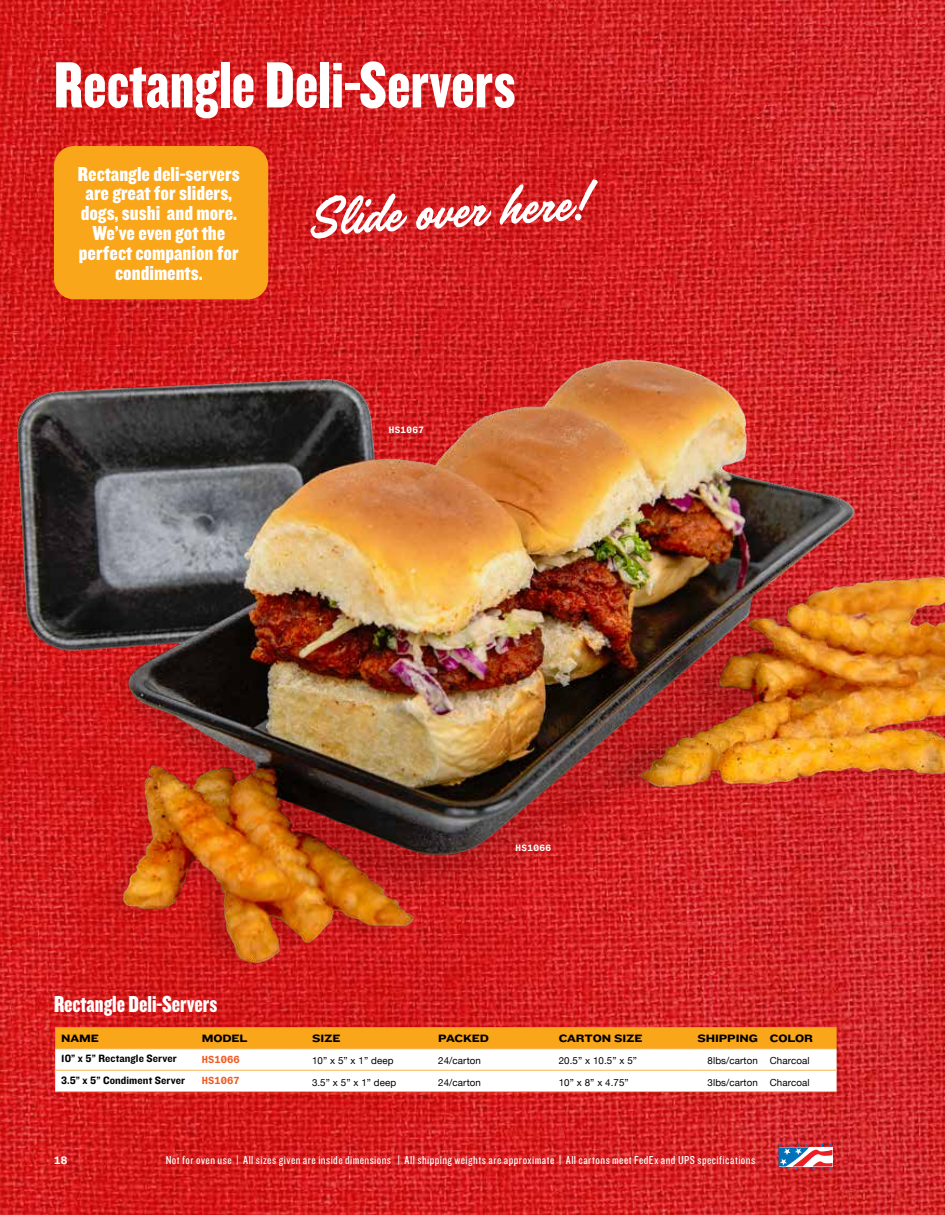
<style>
.page{position:relative;width:945px;height:1215px;background:#fff}
.page>*{position:absolute;margin:0;border:0;box-sizing:border-box;transform-origin:0 0}
.t1{font:67.8px "Knockout HTF69 Full Liteweight";color:#fff}
.t2{font:61.95px "Handelson One";color:#fff}
.t3{font:24px "Knockout HTF69 Full Liteweight";color:#fff}
.t4{font:21px/19.8px "Knockout HTF70 Full Welterwt";color:#fff;text-align:center}
.t5{font:12px "Knockout HTF29 Junior Liteweight";letter-spacing:.04em;color:#fff}
.t6{font:11.1px "Knockout HTF51 Middleweight";letter-spacing:.01em;color:#000}
.t7{font:11.1px "Knockout HTF53 Heviweight";letter-spacing:-.01em;color:#000}
.t8{font:700 10.5px "GT America Mono";color:#fff}
.t9{font:700 10.05px "GT America Mono";letter-spacing:.01em;color:#f15a22}
.t10{font:9.75px "Helvetica Neue";letter-spacing:.01em;color:#000}
.t11{font:700 9px "GT America Mono";letter-spacing:.04em;color:#fff}
</style>
<div class="page">
<img style="left:0;top:0;width:945px;height:1215px">
<img style="left:0;top:266px;width:945px;height:733px">
<svg style="left:779px;top:1144px;width:53px;height:26px"></svg>
<svg style="left:55px;top:1027px;width:782px;height:65px"></svg>
<hr style="left:56px;top:1048px;width:140px;height:1px;background:#fcb64c">
<hr style="left:196px;top:1048px;width:110px;height:1px;background:#fcb64c">
<hr style="left:306px;top:1048px;width:126px;height:1px;background:#fcb64c">
<hr style="left:432px;top:1048px;width:121px;height:1px;background:#fcb64c">
<hr style="left:553px;top:1048px;width:138px;height:1px;background:#fcb64c">
<hr style="left:691px;top:1048px;width:73px;height:1px;background:#fcb64c">
<hr style="left:764px;top:1048px;width:72px;height:1px;background:#fcb64c">
<hr style="left:56px;top:1070px;width:140px;height:1px;background:#fcb64c">
<hr style="left:196px;top:1070px;width:110px;height:1px;background:#fcb64c">
<hr style="left:306px;top:1070px;width:126px;height:1px;background:#fcb64c">
<hr style="left:432px;top:1070px;width:121px;height:1px;background:#fcb64c">
<hr style="left:553px;top:1070px;width:138px;height:1px;background:#fcb64c">
<hr style="left:691px;top:1070px;width:73px;height:1px;background:#fcb64c">
<hr style="left:764px;top:1070px;width:72px;height:1px;background:#fcb64c">
<hr style="left:56px;top:1091px;width:140px;height:1px;background:#fcb64c">
<hr style="left:196px;top:1091px;width:110px;height:1px;background:#fcb64c">
<hr style="left:306px;top:1091px;width:126px;height:1px;background:#fcb64c">
<hr style="left:432px;top:1091px;width:121px;height:1px;background:#fcb64c">
<hr style="left:553px;top:1091px;width:138px;height:1px;background:#fcb64c">
<hr style="left:691px;top:1091px;width:73px;height:1px;background:#fcb64c">
<hr style="left:764px;top:1091px;width:72px;height:1px;background:#fcb64c">
<div style="left:54px;top:146px;width:214px;height:153px;background:#faa61a;border-radius:20px"></div>
<h1 class="t1" style="left:54px;top:50px;width:463px">Rectangle Deli-Servers</h1>
<h3 class="t4" style="left:78px;top:164px;width:163px">Rectangle deli-servers are great for sliders, dogs, sushi and more.<br>We’ve even got the perfect companion for condiments.</h3>
<h2 class="t2" style="left:305px;top:184px;width:280px;rotate:-3deg">Slide over here!</h2>
<p class="t11" style="left:389px;top:425px;width:37px">HS1067</p>
<p class="t11" style="left:516px;top:843px;width:37px">HS1066</p>
<h3 class="t3" style="left:54px;top:992px;width:165px">Rectangle Deli-Servers</h3>
<p class="t7" style="left:61px;top:1032px;width:39px">NAME</p>
<p class="t7" style="left:202px;top:1032px;width:47px">MODEL</p>
<p class="t7" style="left:312px;top:1032px;width:30px">SIZE</p>
<p class="t7" style="left:438px;top:1032px;width:52px">PACKED</p>
<p class="t7" style="left:559px;top:1032px;width:85px">CARTON SIZE</p>
<p class="t7" style="left:697px;top:1032px;width:117px">SHIPPING COLOR</p>
<p class="t6" style="left:61px;top:1053px;width:117px">10” x 5” Rectangle Server</p>
<p class="t9" style="left:202px;top:1053px;width:39px">HS1066</p>
<p class="t10" style="left:312px;top:1054px;width:83px">10” x 5” x 1” deep</p>
<p class="t10" style="left:438px;top:1054px;width:44px">24/carton</p>
<p class="t10" style="left:559px;top:1054px;width:80px">20.5” x 10.5” x 5”</p>
<p class="t10" style="left:708px;top:1054px;width:103px">8lbs/carton Charcoal</p>
<p class="t6" style="left:61px;top:1074px;width:125px">3.5” x 5” Condiment Server</p>
<p class="t9" style="left:202px;top:1075px;width:39px">HS1067</p>
<p class="t10" style="left:312px;top:1075px;width:86px">3.5” x 5” x 1” deep</p>
<p class="t10" style="left:438px;top:1075px;width:44px">24/carton</p>
<p class="t10" style="left:559px;top:1075px;width:72px">10” x 8” x 4.75”</p>
<p class="t10" style="left:708px;top:1075px;width:103px">3lbs/carton Charcoal</p>
<p class="t8" style="left:54px;top:1154px;width:15px">18</p>
<p class="t5" style="left:166px;top:1154px;width:591px">Not for oven use | All sizes given are inside dimensions | All shipping weights are approximate | All cartons meet FedEx and UPS specifications</p>
</div>
